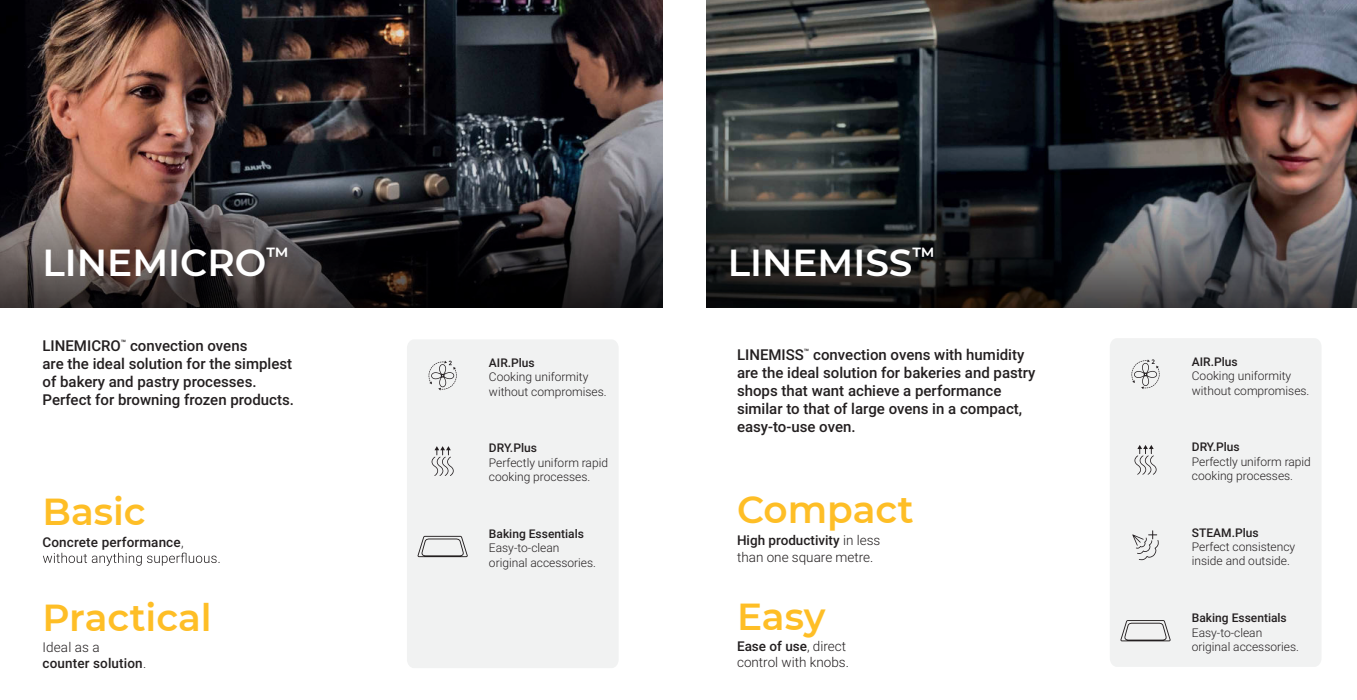
<style>
.page{position:relative;width:1357px;height:700px;background:#fff}
.page>*{position:absolute;margin:0;border:0;box-sizing:border-box;transform-origin:0 0}
.t1{font:600 37.5px "Montserrat";color:#febe26}
.t2{font:600 37.5px "Montserrat";color:#fff}
.t3{font:600 21.9px "Montserrat";color:#fff}
.t4{font:500 15px/18px "Roboto";color:#231f20}
.t5{font:300 13.5px/16.2px "Roboto";color:#231f20}
.t6{font:500 13.5px/16.2px "Roboto";letter-spacing:.01em;color:#231f20}
.t7{font:300 12px/14.4px "Roboto";color:#231f20}
.t8{font:500 12px "Roboto";color:#231f20}
.s1{font-weight:300}
.s2{font-weight:500}
</style>
<div class="page">
<div style="left:407px;top:340px;width:211px;height:328px;background:#f1f2f2"></div>
<img style="left:0;top:0;width:663px;height:307px">
<svg style="left:417px;top:535px;width:51px;height:22px"></svg>
<svg style="left:432px;top:446px;width:22px;height:30px"></svg>
<svg style="left:429px;top:360px;width:28px;height:30px"></svg>
<svg style="left:43px;top:552px;width:177px;height:13px"></svg>
<div style="left:1110px;top:338px;width:211px;height:328px;background:#f1f2f2"></div>
<svg style="left:1120px;top:619px;width:51px;height:22px"></svg>
<svg style="left:1134px;top:445px;width:23px;height:29px"></svg>
<svg style="left:1132px;top:530px;width:27px;height:30px"></svg>
<svg style="left:1131px;top:359px;width:29px;height:30px"></svg>
<img style="left:706px;top:0;width:651px;height:307px">
<h1 class="t2" style="left:43px;top:246px;width:248px">LINEMICRO<sup>™</sup></h1>
<p class="t4" style="left:43px;top:337px;width:253px">LINEMICRO<sup>™</sup> convection ovens<br>are the ideal solution for the simplest of bakery and pastry processes.<br>Perfect for browning frozen products.</p>
<h1 class="t1" style="left:43px;top:495px;width:105px">Basic</h1>
<p class="t6" style="left:43px;top:534px;width:143px">Concrete performance<span class="s1">,</span></p>
<h1 class="t1" style="left:43px;top:602px;width:171px">Practical</h1>
<p class="t6" style="left:43px;top:640px;width:105px"><span class="s1">Ideal as a </span>counter solution<span class="s1">.</span></p>
<p class="t8" style="left:489px;top:358px;width:47px">AIR.Plus</p>
<p class="t7" style="left:489px;top:370px;width:119px">Cooking uniformity without compromises.</p>
<p class="t8" style="left:489px;top:443px;width:49px">DRY.Plus</p>
<p class="t7" style="left:489px;top:456px;width:121px">Perfectly uniform rapid cooking processes.</p>
<p class="t8" style="left:489px;top:528px;width:96px">Baking Essentials</p>
<p class="t7" style="left:489px;top:541px;width:109px">Easy-to-clean original accessories.</p>
<h2 class="t3" style="left:922px;top:245px;width:24px">™</h2>
<h1 class="t2" style="left:728px;top:246px;width:209px">LINEMISS<sup>™</sup></h1>
<p class="t4" style="left:737px;top:347px;width:300px">LINEMISS<sup>™</sup> convection ovens with humidity are the ideal solution for bakeries and pastry shops that want achieve a performance similar to that of large ovens in a compact, easy-to-use oven.</p>
<h1 class="t1" style="left:737px;top:494px;width:178px">Compact</h1>
<p class="t5" style="left:737px;top:533px;width:145px"><span class="s2">High productivity</span> in less than one square metre.</p>
<h1 class="t1" style="left:737px;top:600px;width:90px">Easy</h1>
<p class="t5" style="left:737px;top:638px;width:113px"><span class="s2">Ease of use</span>, direct control with knobs.</p>
<p class="t8" style="left:1192px;top:356px;width:47px">AIR.Plus</p>
<p class="t7" style="left:1192px;top:369px;width:119px">Cooking uniformity without compromises.</p>
<p class="t8" style="left:1192px;top:442px;width:49px">DRY.Plus</p>
<p class="t7" style="left:1192px;top:455px;width:121px">Perfectly uniform rapid cooking processes.</p>
<p class="t8" style="left:1192px;top:527px;width:68px">STEAM.Plus</p>
<p class="t7" style="left:1192px;top:540px;width:105px">Perfect consistency inside and outside.</p>
<p class="t8" style="left:1192px;top:612px;width:96px">Baking Essentials</p>
<p class="t7" style="left:1192px;top:625px;width:109px">Easy-to-clean original accessories.</p>
</div>
